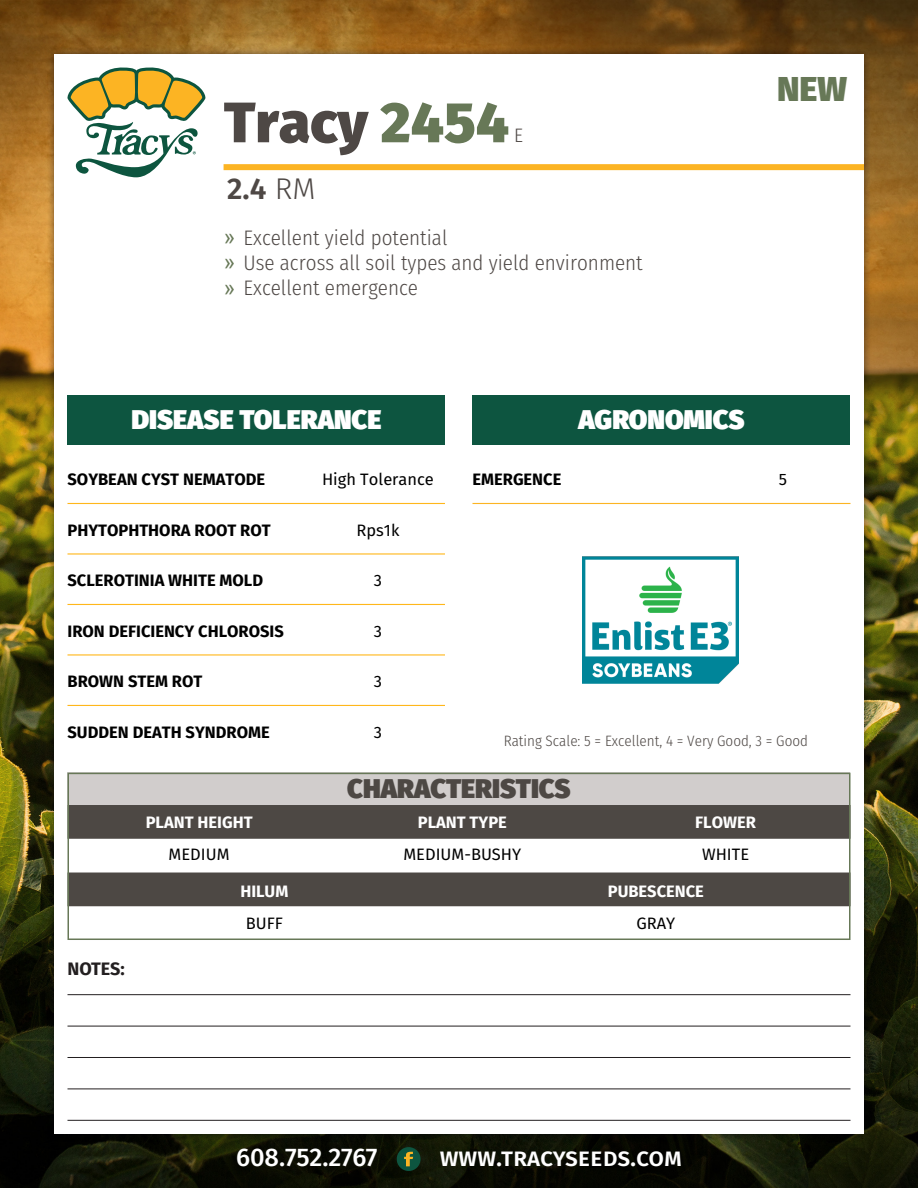
<style>
.page{position:relative;width:918px;height:1188px;background:#fff}
.page>*{position:absolute;margin:0;border:0;box-sizing:border-box;transform-origin:0 0}
.t1{font:800 57px "Fira Sans";color:#4e4845}
.t2{font:800 34.5px "Fira Sans";color:#677857}
.t3{font:30px "Fira Sans Semi";color:#4e4845}
.t4{font:900 27px "Fira Sans";color:#fff}
.t5{font:900 27px "Fira Sans";color:#4d4844}
.t6{font:500 25.5px "Fira Sans";letter-spacing:-.005em;color:#fff}
.t7{font:300 21px/25.2px "Fira Sans Condensed";color:#4e4845}
.t8{font:300 19.5px "Fira Sans Condensed";color:#4e4845}
.t9{font:700 18px "Fira Sans";letter-spacing:-.005em;color:#231f20}
.t10{font:700 16.5px "Fira Sans";color:#000}
.t11{font:700 16.5px/32.4px "Fira Sans";color:#fff;text-align:center}
.t12{font:16.5px/32.4px "Fira Sans";color:#000;text-align:center}
.t13{font:300 15px "Fira Sans Condensed";color:#4e4845}
.s1{color:#677857}
.s2{font-family:"Fira Sans";font-weight:300}
.s3{font-family:"Arial";font-weight:400;color:#677857}
.s4{font-weight:400;color:#000}
.s5{font-weight:700;color:#fff}
</style>
<div class="page">
<img style="left:0;top:0;width:918px;height:1188px">
<div style="left:46px;top:46px;width:826px;height:1096px;background:#00000e;opacity:.5"></div>
<div style="left:54px;top:54px;width:810px;height:1080px;background:#fff"></div>
<svg style="left:68px;top:68px;width:137px;height:109px"></svg>
<svg style="left:397px;top:1147px;width:24px;height:24px"></svg>
<div style="left:224px;top:164px;width:640px;height:6px;background:#fcb423"></div>
<div style="left:68px;top:395px;width:378px;height:50px;background:#0d5540"></div>
<div style="left:472px;top:395px;width:378px;height:50px;background:#0d5540"></div>
<div style="left:68px;top:773px;width:782px;height:32px;background:#d1cdcc"></div>
<div style="left:71px;top:805px;width:776px;height:34px;background:#4d4844"></div>
<div style="left:71px;top:873px;width:776px;height:33px;background:#4d4844"></div>
<hr style="left:68px;top:994px;width:782px;height:1px;background:#231f20">
<hr style="left:68px;top:1026px;width:782px;height:1px;background:#231f20">
<hr style="left:68px;top:1057px;width:782px;height:1px;background:#231f20">
<hr style="left:68px;top:1089px;width:782px;height:1px;background:#231f20">
<hr style="left:68px;top:1120px;width:782px;height:1px;background:#231f20">
<hr style="left:472px;top:503px;width:378px;height:1px;background:#fcb423">
<div style="left:68px;top:773px;width:782px;height:167px;border:2px solid #677857"></div>
<img style="left:583px;top:557px;width:155px;height:126px">
<hr style="left:68px;top:503px;width:376px;height:1px;background:#ffb71b">
<hr style="left:68px;top:553px;width:376px;height:2px;background:#ffb71b">
<hr style="left:68px;top:604px;width:376px;height:1px;background:#ffb71b">
<hr style="left:68px;top:654px;width:376px;height:2px;background:#ffb71b">
<hr style="left:68px;top:705px;width:376px;height:1px;background:#ffb71b">
<p class="t1" style="left:224px;top:72px;width:287px">Tracy <span class="s1">2454</span></p>
<p class="t8" style="left:514px;top:122px;width:10px">E</p>
<p class="t3" style="left:227px;top:164px;width:90px">2.4 <span class="s2">RM</span></p>
<p class="t7" style="left:224px;top:225px;width:421px"><span class="s3">»</span> Excellent yield potential<br><span class="s3">»</span> Use across all soil types and yield environment <span class="s3">»</span> Excellent emergence</p>
<p class="t2" style="left:777px;top:58px;width:72px">NEW</p>
<h3 class="t4" style="left:131px;top:395px;width:252px">DISEASE TOLERANCE</h3>
<h3 class="t4" style="left:578px;top:395px;width:168px">AGRONOMICS</h3>
<p class="t10" style="left:68px;top:466px;width:199px">SOYBEAN CYST NEMATODE</p>
<p class="t12" style="left:322px;top:463px;width:113px">High Tolerance</p>
<p class="t10" style="left:68px;top:516px;width:205px">PHYTOPHTHORA ROOT ROT</p>
<p class="t12" style="left:357px;top:513px;width:44px">Rps1k</p>
<p class="t10" style="left:68px;top:567px;width:197px">SCLEROTINIA WHITE MOLD</p>
<p class="t12" style="left:374px;top:564px;width:10px">3</p>
<p class="t10" style="left:68px;top:617px;width:218px">IRON DEFICIENCY CHLOROSIS</p>
<p class="t12" style="left:374px;top:614px;width:10px">3</p>
<p class="t10" style="left:68px;top:668px;width:136px">BROWN STEM ROT</p>
<p class="t12" style="left:374px;top:665px;width:10px">3</p>
<p class="t10" style="left:68px;top:718px;width:204px">SUDDEN DEATH SYNDROME</p>
<p class="t12" style="left:374px;top:715px;width:10px">3</p>
<p class="t10" style="left:472px;top:466px;width:90px">EMERGENCE</p>
<p class="t12" style="left:779px;top:463px;width:10px">5</p>
<p class="t13" style="left:504px;top:731px;width:306px">Rating Scale: 5 = Excellent, 4 = Very Good, 3 = Good</p>
<h3 class="t5" style="left:347px;top:764px;width:225px">CHARACTERISTICS</h3>
<p class="t9" style="left:68px;top:954px;width:59px">NOTES:</p>
<p class="t11" style="left:146px;top:805px;width:108px">PLANT HEIGHT<br><span class="s4">MEDIUM</span></p>
<p class="t12" style="left:403px;top:805px;width:119px"><span class="s5">PLANT TYPE<br></span>MEDIUM-BUSHY</p>
<p class="t11" style="left:695px;top:805px;width:62px">FLOWER<br><span class="s4">WHITE</span></p>
<p class="t11" style="left:240px;top:874px;width:49px">HILUM<br><span class="s4">BUFF</span></p>
<p class="t11" style="left:608px;top:874px;width:98px">PUBESCENCE<br><span class="s4">GRAY</span></p>
<h3 class="t6" style="left:236px;top:1137px;width:143px">608.752.2767</h3>
<h3 class="t6" style="left:440px;top:1137px;width:244px">www.tracyseeds.com</h3>
</div>
